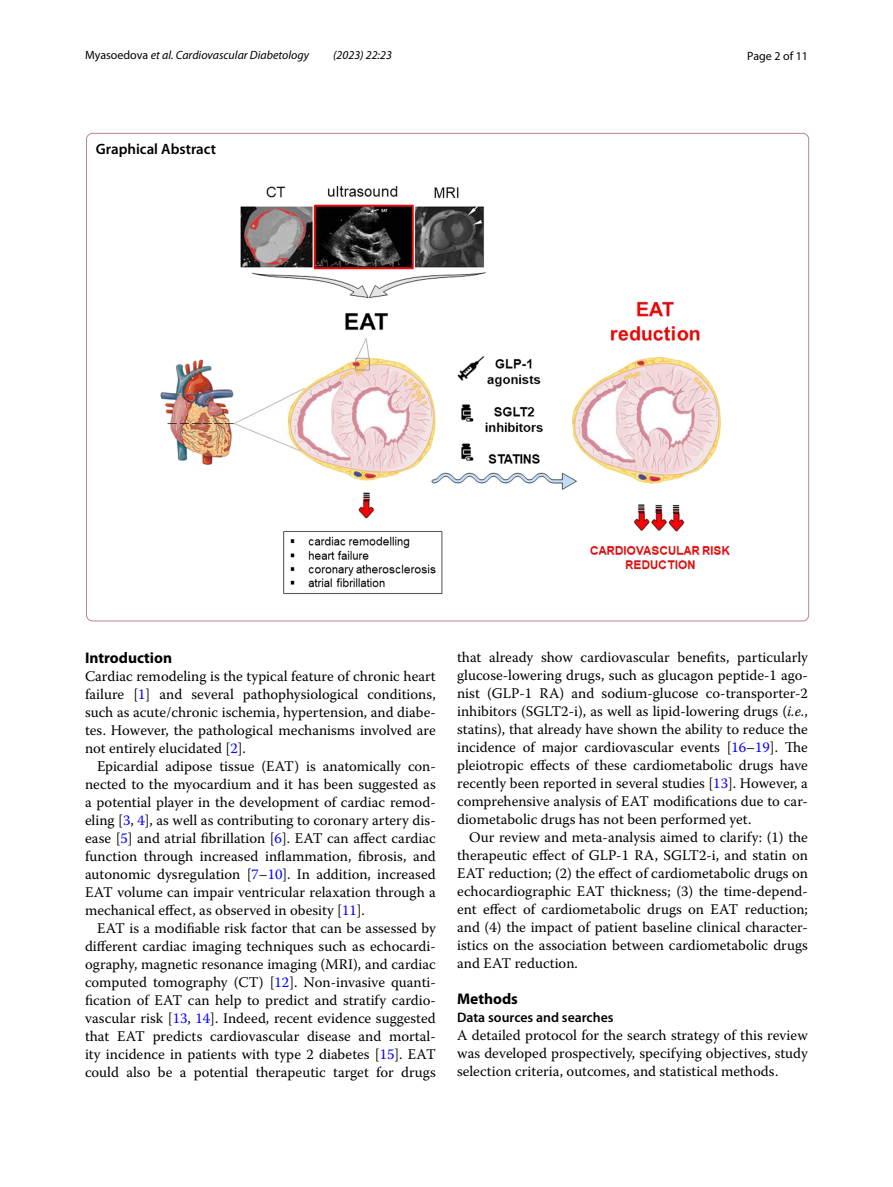
<style>
.page{position:relative;width:893px;height:1187px;background:#fff}
.page>*{position:absolute;margin:0;border:0;box-sizing:border-box;transform-origin:0 0}
.t1{font:700 15.45px "Myriad Pro";color:#000}
.t2{font:600 15px "Myriad Pro";color:#000}
.t3{font:14.7px/18px "Warnock Pro";color:#000;text-align:justify}
.t4{font:600 13.8px "Myriad Pro";color:#000}
.t5{font:italic 12px "Myriad Pro";color:#000}
.t6{font:12px "Myriad Pro";color:#000}
.s1{font-style:normal}
.s2{color:#00f}
.s3{font-style:italic}
</style>
<div class="page">
<img style="left:161px;top:186px;width:569px;height:408px">
<p class="t5" style="left:85px;top:48px;width:226px"><span class="s1">Myasoedova</span> et al. Cardiovascular Diabetology</p>
<p class="t5" style="left:333px;top:48px;width:60px">(2023) 22:23</p>
<p class="t6" style="left:747px;top:48px;width:62px">Page 2 of 11</p>
<p class="t2" style="left:96px;top:139px;width:122px">Graphical Abstract</p>
<p class="t1" style="left:85px;top:647px;width:89px">Introduction</p>
<p class="t3" style="left:85px;top:667px;width:352px">Cardiac remodeling is the typical feature of chronic heart failure [<span class="s2">1</span>] and several pathophysiological conditions, such as acute/chronic ischemia, hypertension, and diabe&shy;tes. However, the pathological mechanisms involved are not entirely elucidated [<span class="s2">2</span>].</p>
<p class="t3" style="left:85px;top:757px;width:352px;text-indent:12px">Epicardial adipose tissue (EAT) is anatomically con&shy;nected to the myocardium and it has been suggested as a potential player in the development of cardiac remod&shy;eling [<span class="s2">3</span>, <span class="s2">4</span>], as well as contributing to coronary artery dis&shy;ease [<span class="s2">5</span>] and atrial fibrillation [<span class="s2">6</span>]. EAT can affect cardiac function through increased inflammation, fibrosis, and autonomic dysregulation [<span class="s2">7</span>–<span class="s2">10</span>]. In addition, increased EAT volume can impair ventricular relaxation through a mechanical effect, as observed in obesity [<span class="s2">11</span>].</p>
<p class="t3" style="left:85px;top:918px;width:352px;text-indent:12px">EAT is a modifiable risk factor that can be assessed by different cardiac imaging techniques such as echocardi&shy;ography, magnetic resonance imaging (MRI), and cardiac computed tomography (CT) [<span class="s2">12</span>]. Non-invasive quanti&shy;fication of EAT can help to predict and stratify cardio&shy;vascular risk [<span class="s2">13</span>, <span class="s2">14</span>]. Indeed, recent evidence suggested that EAT predicts cardiovascular disease and mortal&shy;ity incidence in patients with type 2 diabetes [<span class="s2">15</span>]. EAT could also be a potential therapeutic target for drugs</p>
<p class="t3" style="left:457px;top:648px;width:352px">that already show cardiovascular benefits, particularly glucose-lowering drugs, such as glucagon peptide-1 ago&shy;nist (GLP-1 RA) and sodium-glucose co-transporter-2 inhibitors (SGLT2-i), as well as lipid-lowering drugs (<span class="s3">i.e.</span>, statins), that already have shown the ability to reduce the incidence of major cardiovascular events [<span class="s2">16</span>–<span class="s2">19</span>]. The pleiotropic effects of these cardiometabolic drugs have recently been reported in several studies [<span class="s2">13</span>]. However, a comprehensive analysis of EAT modifications due to car&shy;diometabolic drugs has not been performed yet.</p>
<p class="t3" style="left:457px;top:828px;width:352px;text-indent:12px">Our review and meta-analysis aimed to clarify: (1) the therapeutic effect of GLP-1 RA, SGLT2-i, and statin on EAT reduction; (2) the effect of cardiometabolic drugs on echocardiographic EAT thickness; (3) the time-depend&shy;ent effect of cardiometabolic drugs on EAT reduction; and (4) the impact of patient baseline clinical character&shy;istics on the association between cardiometabolic drugs and EAT reduction.</p>
<p class="t1" style="left:457px;top:989px;width:62px">Methods</p>
<p class="t4" style="left:457px;top:1008px;width:158px">Data sources and searches</p>
<p class="t3" style="left:457px;top:1026px;width:352px">A detailed protocol for the search strategy of this review was developed prospectively, specifying objectives, study selection criteria, outcomes, and statistical methods.</p>
</div>
